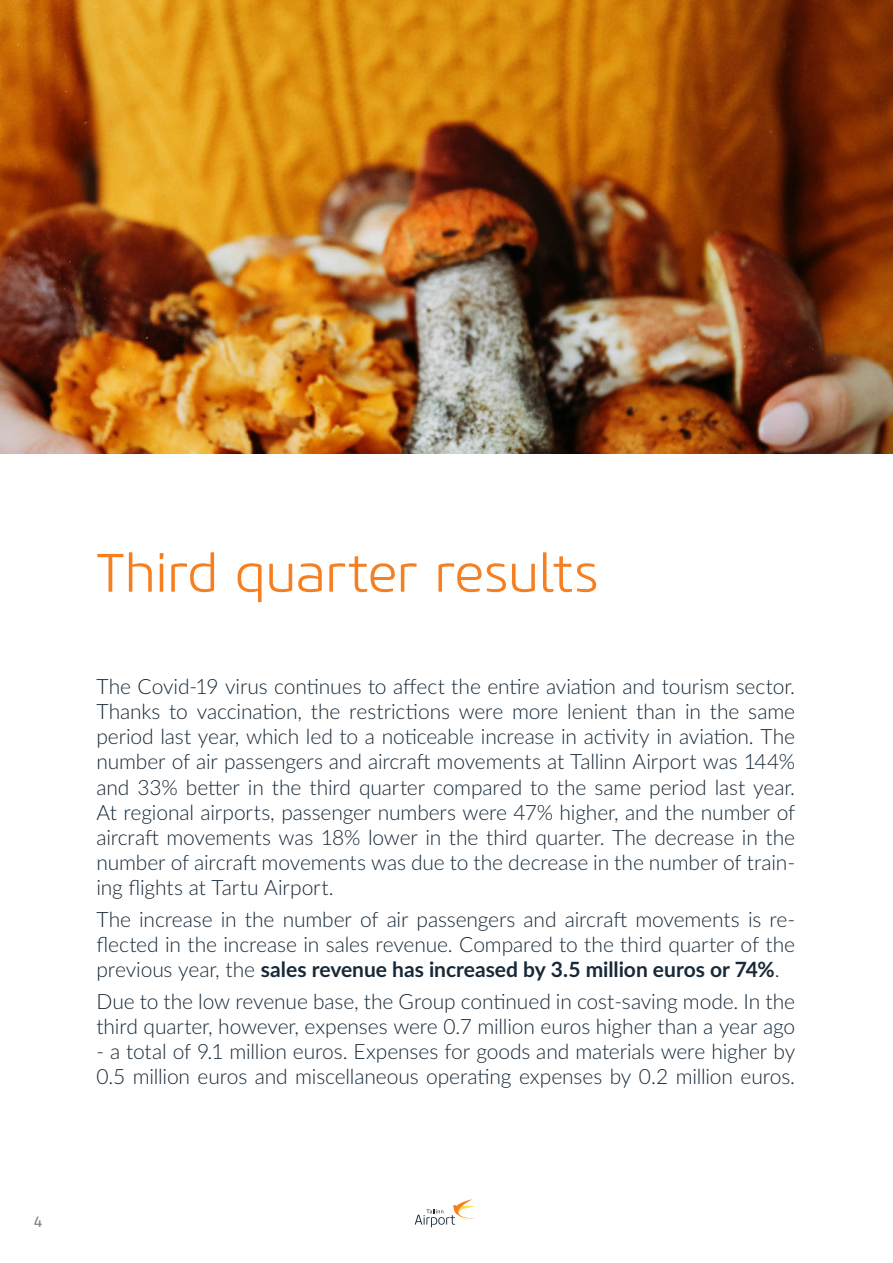
<style>
.page{position:relative;width:893px;height:1263px;background:#fff}
.page>*{position:absolute;margin:0;border:0;box-sizing:border-box;transform-origin:0 0}
.t1{font:300 54px "Core Sans M35";letter-spacing:-.025em;color:#f57f21}
.t2{font:300 21px/25.2px "Lato";letter-spacing:-.01em;color:#172938;text-align:justify}
.t3{font:14.85px "Core Sans M45";color:#778088}
.s1{font-weight:700}
</style>
<div class="page">
<svg style="left:415px;top:1199px;width:60px;height:28px"></svg>
<img style="left:0;top:0;width:893px;height:454px">
<p class="t3" style="left:34px;top:1213px;width:10px">4</p>
<h1 class="t1" style="left:96px;top:540px;width:504px">Third quarter results</h1>
<p class="t2" style="left:96px;top:673px;width:700px">The Covid-19 virus continues to affect the entire aviation and tourism sector.<br>Thanks to vaccination, the restrictions were more lenient than in the same period last year, which led to a noticeable increase in activity in aviation. The number of air passengers and aircraft movements at Tallinn Airport was 144% and 33% better in the third quarter compared to the same period last year.<br>At regional airports, passenger numbers were 47% higher, and the number of aircraft movements was 18% lower in the third quarter. The decrease in the number of aircraft movements was due to the decrease in the number of train&shy;ing flights at Tartu Airport.</p>
<p class="t2" style="left:96px;top:906px;width:700px">The increase in the number of air passengers and aircraft movements is re&shy;flected in the increase in sales revenue. Compared to the third quarter of the previous year, the <span class="s1">sales revenue has increased by 3.5 million euros or 74%</span>.</p>
<p class="t2" style="left:96px;top:988px;width:700px">Due to the low revenue base, the Group continued in cost-saving mode. In the third quarter, however, expenses were 0.7 million euros higher than a year ago</p>
<p class="t2" style="left:96px;top:1038px;width:700px">- a total of 9.1 million euros. Expenses for goods and materials were higher by<br>0.5 million euros and miscellaneous operating expenses by 0.2 million euros.</p>
</div>
